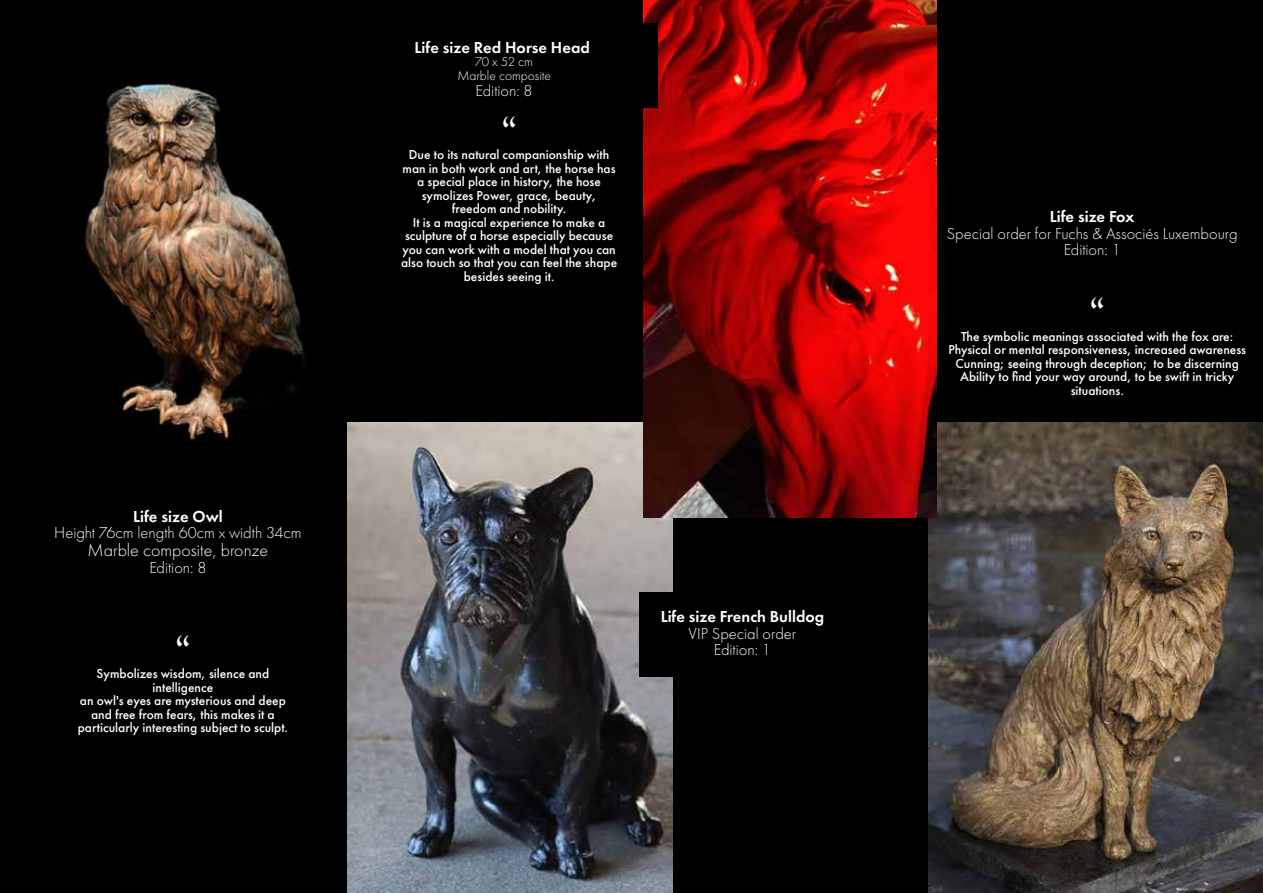
<style>
.page{position:relative;width:1263px;height:893px;background:#000}
.page>*{position:absolute;margin:0;border:0;box-sizing:border-box;transform-origin:0 0}
.t1{font:40.95px "Goudy Old Style T";color:#fff}
.t2{font:300 18px "Futura PT";color:#fff}
.t3{font:300 16.5px/16.5px "Futura PT";color:#fff;text-align:center}
.t4{font:600 16.5px "Futura PT";color:#fff}
.t5{font:500 13.5px/13.5px "Futura PT";color:#fff;text-align:center}
.t6{font:300 13.5px/13.5px "Futura PT";color:#fff;text-align:center}
</style>
<div class="page">
<img style="left:928px;top:423px;width:335px;height:470px">
<img style="left:85px;top:79px;width:220px;height:363px">
<img style="left:348px;top:423px;width:325px;height:470px">
<div style="left:639px;top:592px;width:216px;height:85px;background:#000"></div>
<img style="left:643px;top:0;width:293px;height:518px">
<div style="left:361px;top:23px;width:296px;height:85px;background:#000"></div>
<p class="t4" style="left:133px;top:506px;width:91px">Life size Owl</p>
<p class="t3" style="left:54px;top:525px;width:249px">Height 76cm length 60cm x width 34cm</p>
<h2 class="t2" style="left:88px;top:540px;width:182px">Marble composite, bronze</h2>
<p class="t3" style="left:149px;top:559px;width:59px">Edition: 8</p>
<h1 class="t1" style="left:175px;top:629px;width:18px">“</h1>
<p class="t5" style="left:78px;top:667px;width:212px">Symbolizes wisdom, silence and intelligence<br>an owl's eyes are mysterious and deep and free from fears, this makes it a particularly interesting subject to sculpt.</p>
<p class="t4" style="left:415px;top:37px;width:177px">Life size Red Horse Head</p>
<p class="t6" style="left:457px;top:55px;width:95px">70 x 52 cm<br>Marble composite</p>
<p class="t3" style="left:476px;top:83px;width:59px">Edition: 8</p>
<h1 class="t1" style="left:501px;top:110px;width:18px">“</h1>
<p class="t5" style="left:401px;top:148px;width:218px">Due to its natural companionship with man in both work and art, the horse has a special place in history, the hose symolizes Power, grace, beauty, freedom and nobility.<br>It is a magical experience to make a sculpture of a horse especially because you can work with a model that you can also touch so that you can feel the shape besides seeing it.</p>
<p class="t4" style="left:661px;top:606px;width:165px">Life size French Bulldog</p>
<p class="t3" style="left:689px;top:625px;width:109px">VIP Special order<br>Edition: 1</p>
<p class="t4" style="left:1050px;top:206px;width:86px">Life size Fox</p>
<p class="t3" style="left:947px;top:225px;width:292px">Special order for Fuchs &amp; Associés Luxembourg<br>Edition: 1</p>
<h1 class="t1" style="left:1089px;top:292px;width:18px">“</h1>
<p class="t5" style="left:948px;top:330px;width:299px">The symbolic meanings associated with the fox are:<br>Physical or mental responsiveness, increased awareness Cunning; seeing through deception; to be discerning Ability to find your way around, to be swift in tricky situations.</p>
</div>
